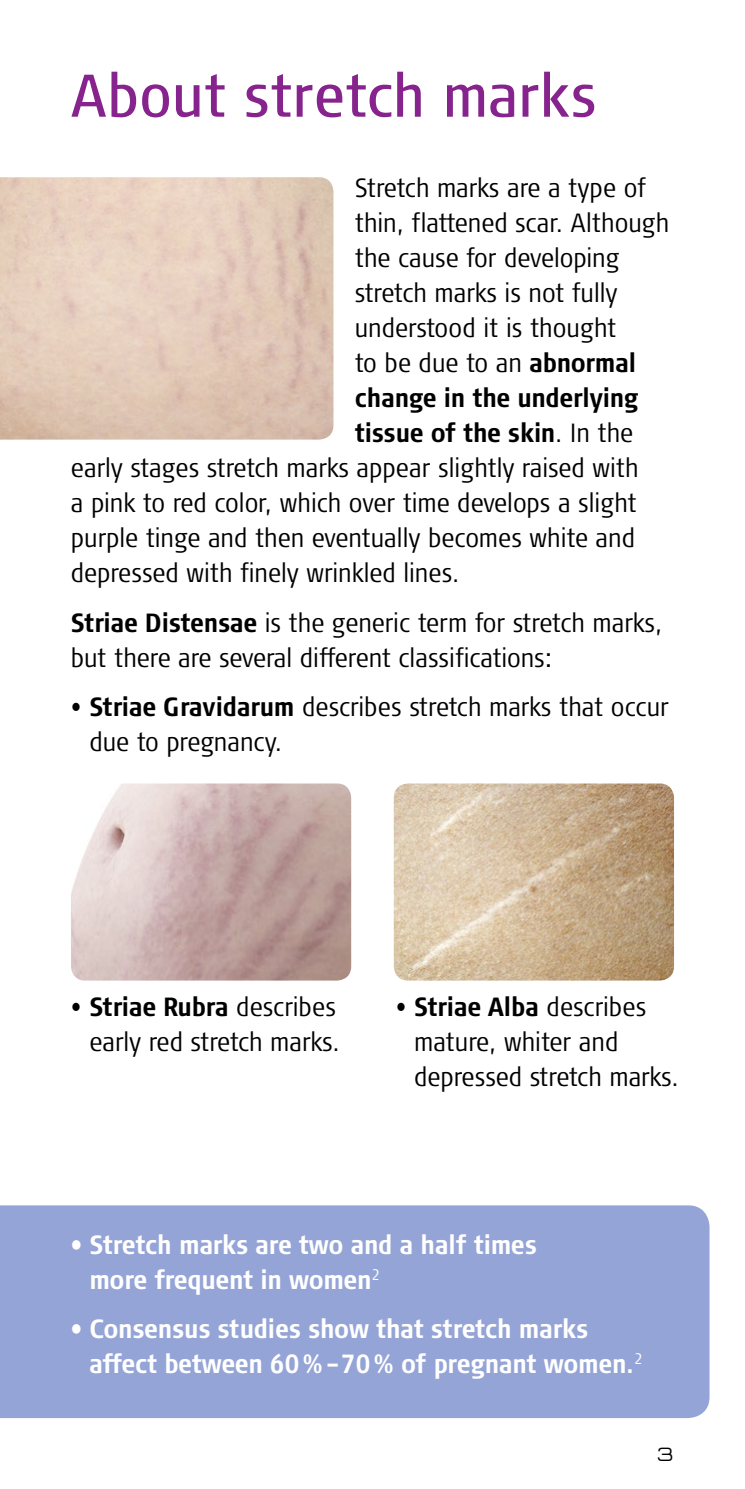
<style>
.page{position:relative;width:745px;height:1489px;background:#fff}
.page>*{position:absolute;margin:0;border:0;box-sizing:border-box;transform-origin:0 0}
.t1{font:condensed 60px "Signa Pro";color:#86238d}
.t2{font:300 condensed 26.25px/35px "Signa Pro";color:#000}
.t3{font:700 condensed 26.25px/35px "Signa Pro";letter-spacing:-.01em;color:#fff}
.t4{font:700 condensed 26.25px "Signa Pro";letter-spacing:-.01em;color:#000}
.t5{font:300 20px "Q Type Pro Semi Extd";color:#000}
.s1{font-weight:700}
.s2{font-weight:300}
</style>
<div class="page">
<div style="left:0;top:1205px;width:709px;height:212px;background:#94a4d6"></div>
<img style="left:71px;top:783px;width:280px;height:197px">
<img style="left:393px;top:783px;width:280px;height:197px">
<h1 class="t1" style="left:71px;top:60px;width:527px">About stretch marks</h1>
<p class="t2" style="left:354px;top:171px;width:293px">Stretch marks are a type of</p>
<p class="t2" style="left:354px;top:206px;width:316px">thin, flattened scar. Although</p>
<p class="t2" style="left:354px;top:241px;width:266px">the cause for developing</p>
<p class="t2" style="left:354px;top:276px;width:264px">stretch marks is not fully</p>
<p class="t2" style="left:354px;top:311px;width:263px">understood it is thought</p>
<p class="t2" style="left:354px;top:346px;width:283px">to be due to an <span class="s1">abnormal</span></p>
<p class="t4" style="left:354px;top:382px;width:284px">change in the underlying</p>
<p class="t4" style="left:354px;top:417px;width:280px">tissue of the skin<span class="s2">. In the</span></p>
<p class="t2" style="left:71px;top:451px;width:569px">early stages stretch marks appear slightly raised with</p>
<p class="t2" style="left:71px;top:486px;width:567px">a pink to red color, which over time develops a slight</p>
<p class="t2" style="left:71px;top:520px;width:565px">purple tinge and then eventually becomes white and</p>
<p class="t2" style="left:71px;top:555px;width:390px">depressed with finely wrinkled lines.</p>
<p class="t2" style="left:71px;top:605px;width:592px"><span class="s1">Striae Distensae</span> is the generic term for stretch marks, but there are several different classifications:</p>
<p class="t2" style="left:89px;top:689px;width:581px;text-indent:-18px">• <span class="s1">Striae Gravidarum</span> describes stretch marks that occur due to pregnancy.</p>
<p class="t2" style="left:71px;top:989px;width:270px;text-align:right">• <span class="s1">Striae Rubra</span> describes early red stretch marks.</p>
<p class="t2" style="left:414px;top:989px;width:266px;text-indent:-18px">• <span class="s1">Striae Alba</span> describes mature, whiter and depressed stretch marks.</p>
<p class="t3" style="left:89px;top:1226px;width:449px;text-indent:-18px">• Stretch marks are two and a half times more frequent in women<sup>2</sup></p>
<p class="t3" style="left:89px;top:1311px;width:554px;text-indent:-18px">• Consensus studies show that stretch marks affect between 60%–70% of pregnant women.<sup>2</sup></p>
<p class="t5" style="left:656px;top:1442px;width:19px">3</p>
</div>
